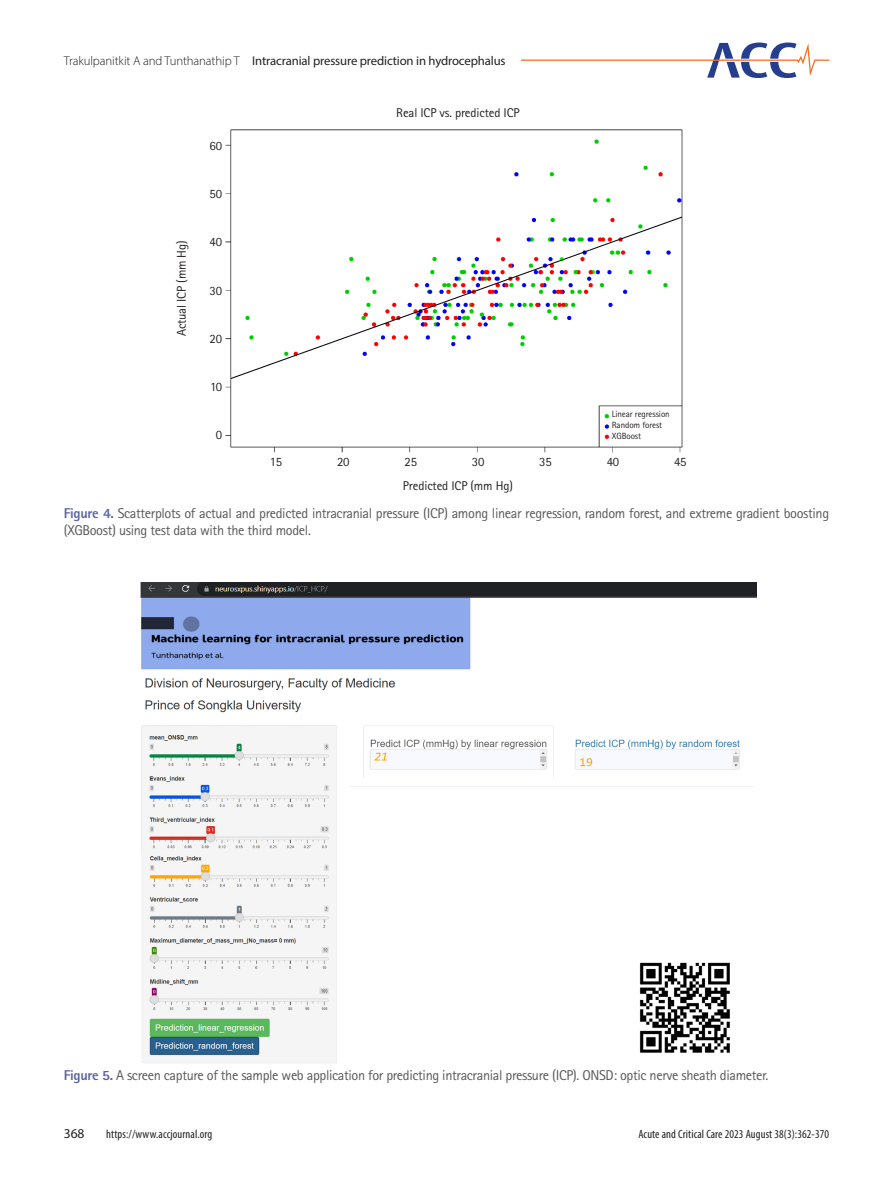
<style>
.page{position:relative;width:893px;height:1191px;background:#fff}
.page>*{position:absolute;margin:0;border:0;box-sizing:border-box;transform-origin:0 0}
.fig-caption{font:14.25px/16.5px "Rotis Sans Serif Std";letter-spacing:-.025em;color:#57585a}
.t1{font:13.5px "Myriad Pro";color:#231f20}
.picture_print{font:12.75px "Rotis Sans Serif Std";letter-spacing:-.01em;color:#231f20}
.t2{font:12.75px "Myriad Pro";letter-spacing:-.01em;color:#231f20}
.t3{font:condensed 12px "Myriad Pro";letter-spacing:.01em;color:#231f20}
.picture_print-2{font:9px "Rotis Sans Serif Std";letter-spacing:-.01em;color:#231f20}
.s1{font-weight:300}
.s2{font-weight:800;color:#5b65a6}
</style>
<div class="page">
<svg style="left:521px;top:43px;width:308px;height:35px"></svg>
<img style="left:226px;top:129px;width:457px;height:324px">
<img style="left:140px;top:583px;width:616px;height:480px">
<div style="left:612px;top:410px;width:68px;height:34px;background:#fff"></div>
<p class="t2" style="left:64px;top:52px;width:443px"><span class="s1">Trakulpanitkit A and Tunthanathip T</span> Intracranial pressure prediction in hydrocephalus</p>
<p class="picture_print" style="left:174px;top:336px;width:98px;rotate:-90deg">Actual ICP (mm Hg)</p>
<p class="picture_print" style="left:210px;top:138px;width:14px">60</p>
<p class="picture_print" style="left:210px;top:186px;width:14px">50</p>
<p class="picture_print" style="left:210px;top:234px;width:14px">40</p>
<p class="picture_print" style="left:210px;top:283px;width:14px">30</p>
<p class="picture_print" style="left:210px;top:331px;width:14px">20</p>
<p class="picture_print" style="left:210px;top:379px;width:14px">10</p>
<p class="picture_print" style="left:216px;top:427px;width:8px">0</p>
<p class="picture_print" style="left:396px;top:105px;width:125px">Real ICP vs. predicted ICP</p>
<p class="picture_print-2" style="left:612px;top:409px;width:59px">Linear regression</p>
<p class="picture_print-2" style="left:612px;top:420px;width:52px">Random forest</p>
<p class="picture_print-2" style="left:612px;top:430px;width:31px">XGBoost</p>
<p class="picture_print" style="left:270px;top:454px;width:14px">15</p>
<p class="picture_print" style="left:337px;top:454px;width:14px">20</p>
<p class="picture_print" style="left:404px;top:454px;width:14px">25</p>
<p class="picture_print" style="left:472px;top:454px;width:14px">30</p>
<p class="picture_print" style="left:539px;top:454px;width:14px">35</p>
<p class="picture_print" style="left:607px;top:454px;width:14px">40</p>
<p class="picture_print" style="left:674px;top:454px;width:14px">45</p>
<p class="picture_print" style="left:403px;top:478px;width:112px">Predicted ICP (mm Hg)</p>
<p class="fig-caption" style="left:64px;top:505px;width:767px"><span class="s2">Figure 4.</span> Scatterplots of actual and predicted intracranial pressure (ICP) among linear regression, random forest, and extreme gradient boosting (XGBoost) using test data with the third model.</p>
<p class="fig-caption" style="left:64px;top:1066px;width:706px"><span class="s2">Figure 5.</span> A screen capture of the sample web application for predicting intracranial pressure (ICP). ONSD: optic nerve sheath diameter.</p>
<p class="t1" style="left:64px;top:1125px;width:22px">368</p>
<p class="t3" style="left:106px;top:1126px;width:107px">https://www.accjournal.org</p>
<p class="t3" style="left:638px;top:1126px;width:192px">Acute and Critical Care 2023 August 38(3):362-370</p>
</div>
